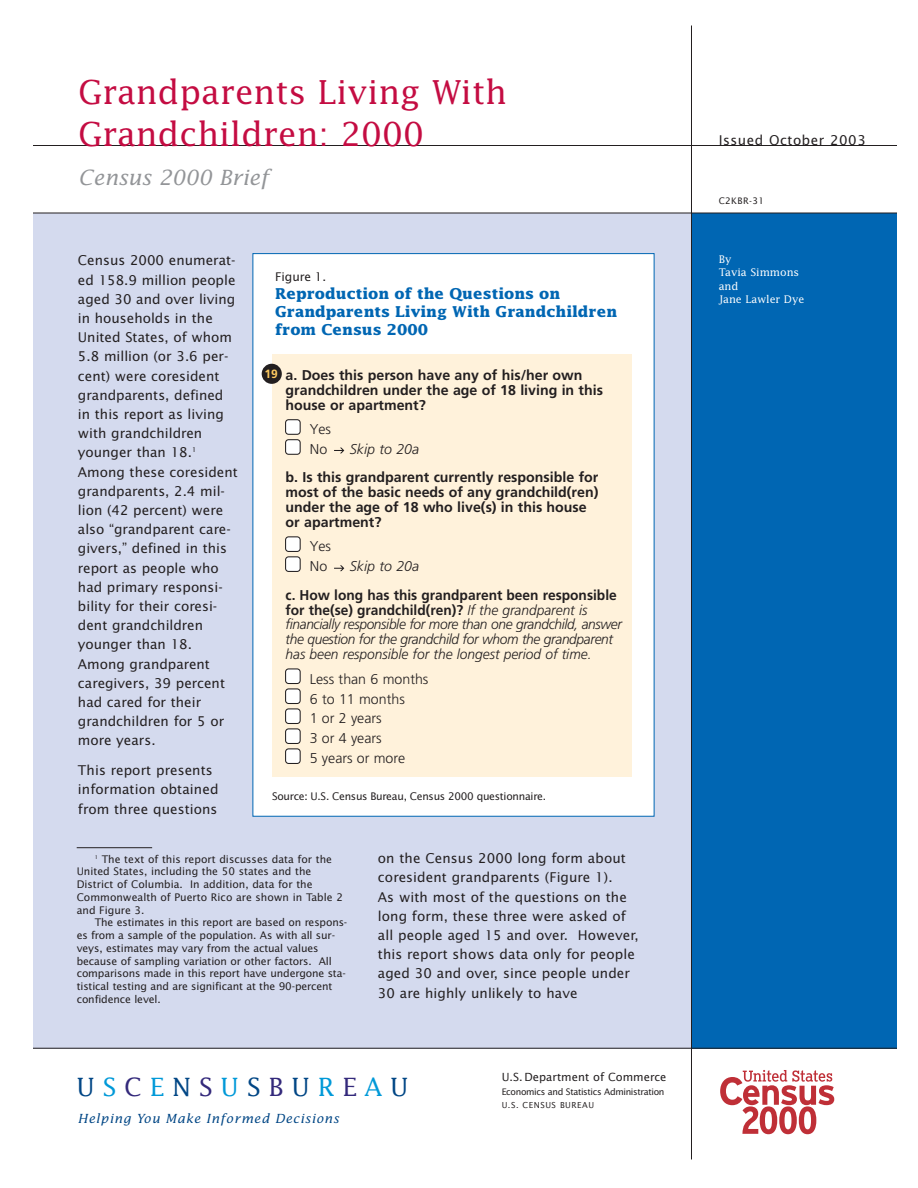
<style>
.page{position:relative;width:918px;height:1188px;background:#fff}
.page>*{position:absolute;margin:0;border:0;box-sizing:border-box;transform-origin:0 0}
.t1{font:33px/42px "Lucida";color:#c40c42}
.t2{font:25.2px "Lucida";letter-spacing:.305em;color:#004685}
.t3{font:italic 21px "Lucida";color:#939598}
.t4{font:700 15px/18px "Lucida";color:#0066b3}
.t5{font:italic 300 14.25px/15px "Frutiger";letter-spacing:-.025em;color:#231f20}
.t6{font:700 14.25px/15px "Frutiger";color:#231f20}
.t7{font:300 14.25px/20px "Frutiger";color:#231f20}
.t8{font:italic 300 14.25px "Frutiger";color:#231f20}
.t9{font:13.5px/19.2px "Lucida Sans";color:#231f20}
.t10{font:13.5px "Lucida Sans";letter-spacing:.04em;color:#231f20}
.t11{font:italic 12.6px "Lucida";letter-spacing:.06em;color:#004685}
.t12{font:12px "Lucida Sans";color:#231f20}
.t13{font:700 12px "Frutiger";color:#ffcb61}
.t14{font:11.25px "Lucida Sans";color:#231f20}
.t15{font:10.5px/12.8px "Lucida Sans";letter-spacing:-.015em;color:#231f20}
.t16{font:10.5px/13.5px "Lucida";color:#fff}
.t17{font:9px "Lucida Sans";letter-spacing:-.04em;color:#231f20}
.t18{font:8.25px "Lucida Sans";letter-spacing:.065em;color:#231f20}
.s1{font-weight:700;font-style:normal}
.s2{color:#0099d8}
.s3{color:#33297b}
</style>
<div class="page">
<div style="left:33px;top:213px;width:679px;height:835px;background:#d4daee"></div>
<hr style="left:33px;top:145px;width:864px;height:1px;background:#231f20">
<div style="left:691px;top:213px;width:205px;height:835px;background:#0066b3"></div>
<hr style="left:691px;top:26px;width:1px;height:1133px;background:#231f20">
<hr style="left:33px;top:213px;width:864px;height:1px;background:#231f20">
<hr style="left:33px;top:1048px;width:864px;height:1px;background:#231f20">
<svg style="left:720px;top:1070px;width:114px;height:64px"></svg>
<div style="left:253px;top:253px;width:401px;height:564px;background:#fff;border:1px solid #0066b3"></div>
<div style="left:272px;top:355px;width:360px;height:422px;background:#fff2db"></div>
<div style="left:286px;top:420px;width:14px;height:14px;background:#fff;border-radius:3px"></div>
<div style="left:285px;top:419px;width:16px;height:16px;border:1px solid #231f20;border-radius:3px"></div>
<div style="left:286px;top:440px;width:14px;height:14px;background:#fff;border-radius:3px"></div>
<div style="left:285px;top:439px;width:16px;height:16px;border:1px solid #231f20;border-radius:3px"></div>
<div style="left:286px;top:537px;width:14px;height:14px;background:#fff;border-radius:3px"></div>
<div style="left:285px;top:536px;width:16px;height:16px;border:1px solid #231f20;border-radius:3px"></div>
<div style="left:286px;top:557px;width:14px;height:14px;background:#fff;border-radius:3px"></div>
<div style="left:285px;top:556px;width:16px;height:16px;border:1px solid #231f20;border-radius:3px"></div>
<div style="left:286px;top:669px;width:14px;height:15px;background:#fff;border-radius:3px"></div>
<div style="left:285px;top:668px;width:16px;height:16px;border:1px solid #231f20;border-radius:3px"></div>
<div style="left:286px;top:689px;width:14px;height:15px;background:#fff;border-radius:3px"></div>
<div style="left:285px;top:688px;width:16px;height:16px;border:1px solid #231f20;border-radius:3px"></div>
<div style="left:286px;top:709px;width:14px;height:14px;background:#fff;border-radius:3px"></div>
<div style="left:285px;top:708px;width:16px;height:16px;border:1px solid #231f20;border-radius:3px"></div>
<div style="left:286px;top:729px;width:14px;height:14px;background:#fff;border-radius:3px"></div>
<div style="left:285px;top:728px;width:16px;height:16px;border:1px solid #231f20;border-radius:3px"></div>
<div style="left:286px;top:749px;width:14px;height:14px;background:#fff;border-radius:3px"></div>
<div style="left:285px;top:748px;width:16px;height:16px;border:1px solid #231f20;border-radius:3px"></div>
<div style="left:262px;top:364px;width:20px;height:20px;background:#231f20;border-radius:50%"></div>
<svg style="left:334px;top:448px;width:10px;height:5px"></svg>
<svg style="left:334px;top:565px;width:10px;height:6px"></svg>
<hr style="left:77px;top:847px;width:75px;height:1px;background:#231f20">
<h1 class="t1" style="left:78px;top:74px;width:430px">Grandparents Living With<br>Grandchildren: 2000</h1>
<h3 class="t3" style="left:78px;top:169px;width:192px">Census 2000 Brief</h3>
<p class="t9" style="left:78px;top:252px;width:161px">Census 2000 enumerat&shy;ed 158.9 million people aged 30 and over living in households in the<br>United States, of whom<br>5.8 million (or 3.6 per&shy;cent) were coresident grandparents, defined in this report as living with grandchildren younger than 18.<sup>1<br></sup>Among these coresident grandparents, 2.4 mil&shy;lion (42 percent) were also “grandparent care&shy;givers,” defined in this report as people who had primary responsi&shy;bility for their coresi&shy;dent grandchildren younger than 18.<br>Among grandparent caregivers, 39 percent had cared for their grandchildren for 5 or more years.</p>
<p class="t9" style="left:78px;top:762px;width:142px">This report presents information obtained from three questions</p>
<p class="t12" style="left:275px;top:272px;width:53px">Figure 1.</p>
<p class="t4" style="left:275px;top:286px;width:344px">Reproduction of the Questions on<br>Grandparents Living With Grandchildren from Census 2000</p>
<p class="t13" style="left:264px;top:369px;width:15px">19</p>
<p class="t6" style="left:286px;top:369px;width:319px">a. Does this person have any of his/her own grandchildren under the age of 18 living in this house or apartment?</p>
<p class="t7" style="left:310px;top:420px;width:23px">Yes<br>No</p>
<p class="t8" style="left:350px;top:443px;width:71px">Skip to 20a</p>
<p class="t6" style="left:286px;top:471px;width:314px">b. Is this grandparent currently responsible for most of the basic needs of any grandchild(ren) under the age of 18 who live(s) in this house or apartment?</p>
<p class="t7" style="left:310px;top:538px;width:23px">Yes<br>No</p>
<p class="t8" style="left:350px;top:561px;width:71px">Skip to 20a</p>
<p class="t5" style="left:286px;top:588px;width:338px"><span class="s1">c. How long has this grandparent been responsible for the(se) grandchild(ren)?</span> If the grandparent is financially responsible for more than one grandchild, answer the question for the grandchild for whom the grandparent has been responsible for the longest period of time.</p>
<p class="t7" style="left:310px;top:670px;width:120px">Less than 6 months<br>6 to 11 months<br>1 or 2 years<br>3 or 4 years<br>5 years or more</p>
<p class="t15" style="left:272px;top:790px;width:276px">Source: U.S. Census Bureau, Census 2000 questionnaire.</p>
<p class="t15" style="left:77px;top:853px;width:268px;text-indent:18px"><sup>1</sup> The text of this report discusses data for the United States, including the 50 states and the District of Columbia. In addition, data for the Commonwealth of Puerto Rico are shown in Table 2 and Figure 3.</p>
<p class="t15" style="left:77px;top:917px;width:272px;text-indent:18px">The estimates in this report are based on respons&shy;es from a sample of the population. As with all sur&shy;veys, estimates may vary from the actual values because of sampling variation or other factors. All comparisons made in this report have undergone sta&shy;tistical testing and are significant at the 90-percent confidence level.</p>
<p class="t9" style="left:378px;top:850px;width:262px">on the Census 2000 long form about coresident grandparents (Figure 1).<br>As with most of the questions on the long form, these three were asked of all people aged 15 and over. However, this report shows data only for people aged 30 and over, since people under 30 are highly unlikely to have</p>
<h2 class="t2" style="left:76px;top:1076px;width:334px">U<span class="s2">S</span><span class="s3">C</span><span class="s2">E</span>N<span class="s3">S</span><span class="s2">U</span>S<span class="s3">B</span>U<span class="s2">R</span><span class="s3">E</span><span class="s2">A</span>U</h2>
<p class="t11" style="left:78px;top:1114px;width:263px">Helping You Make Informed Decisions</p>
<p class="t14" style="left:502px;top:1073px;width:166px">U.S. Department of Commerce</p>
<p class="t17" style="left:502px;top:1088px;width:164px">Economics and Statistics Administration</p>
<p class="t18" style="left:502px;top:1102px;width:94px">U.S. CENSUS BUREAU</p>
<p class="t10" style="left:719px;top:135px;width:149px">Issued October 2003</p>
<p class="t17" style="left:719px;top:198px;width:47px">C2KBR-31</p>
<p class="t16" style="left:719px;top:253px;width:87px">By<br>Tavia Simmons and<br>Jane Lawler Dye</p>
</div>
